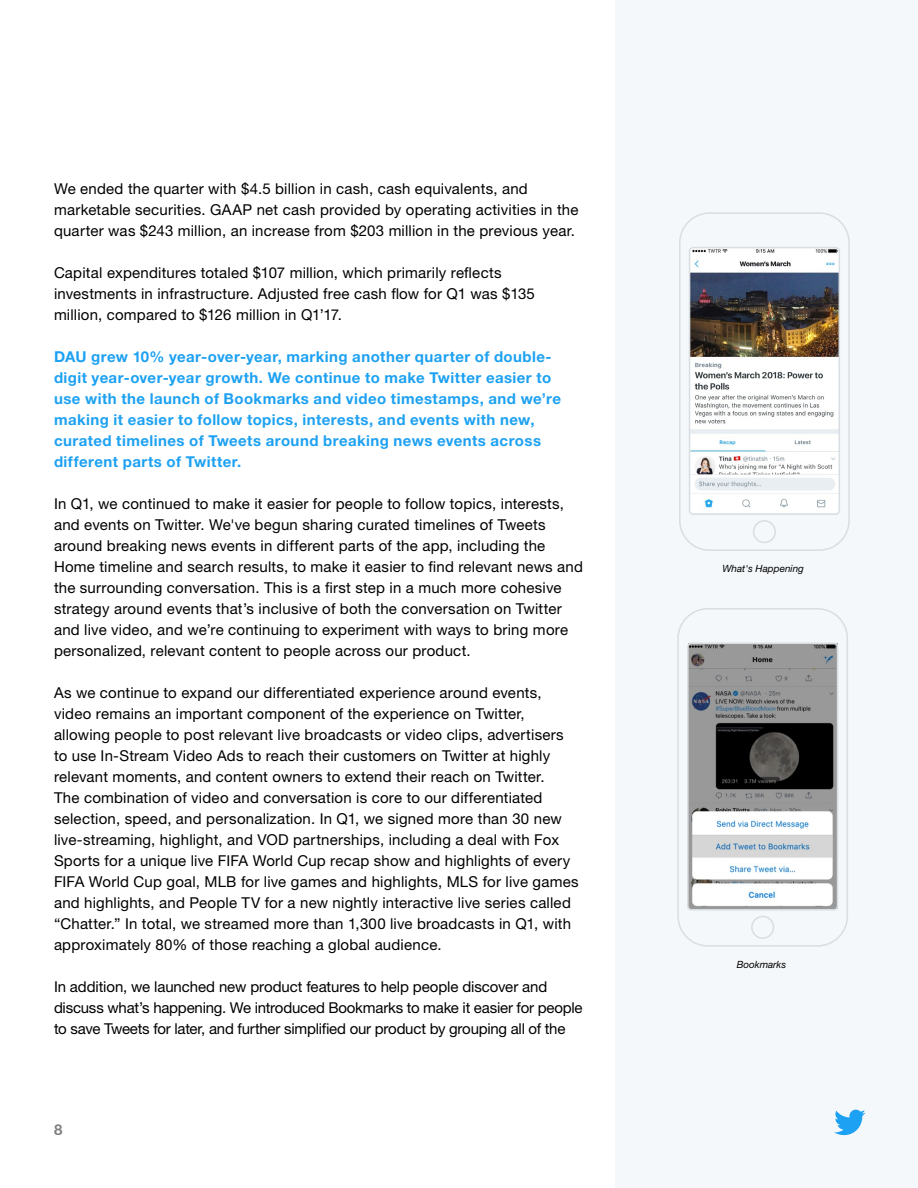
<style>
.page{position:relative;width:918px;height:1188px;background:#fff}
.page>*{position:absolute;margin:0;border:0;box-sizing:border-box;transform-origin:0 0}
.t1{font:15px/21px "Helvetica Neue LT Pro";letter-spacing:.015em;color:#000}
.t2{font:700 15px/21px "Helvetica Neue LT Pro";letter-spacing:.03em;color:#1da1f2}
.t3{font:15px/21px "Helvetica Neue LT Pro";letter-spacing:-.015em;color:#000}
.t4{font:700 15px "Helvetica Neue LT Pro";color:#000}
.t5{font:italic 9.9px "Helvetica Neue LT Pro";color:#000}
</style>
<div class="page">
<div style="left:615px;top:0;width:303px;height:1188px;background:#f5f8fa"></div>
<svg style="left:834px;top:1110px;width:32px;height:25px"></svg>
<img style="left:692px;top:250px;width:145px;height:258px">
<div style="left:679px;top:212px;width:171px;height:339px;border:2px solid #d9dee2;border-radius:30px"></div>
<div style="left:753px;top:520px;width:23px;height:23px;border:2px solid #d9dee2;border-radius:50%"></div>
<div style="left:689px;top:247px;width:151px;height:268px;border:2px solid #d9dee2;border-radius:4px"></div>
<img style="left:690px;top:645px;width:145px;height:263px">
<div style="left:677px;top:608px;width:171px;height:339px;border:2px solid #d9dee2;border-radius:30px"></div>
<div style="left:751px;top:916px;width:23px;height:23px;border:2px solid #d9dee2;border-radius:50%"></div>
<div style="left:687px;top:642px;width:151px;height:269px;border:2px solid #d9dee2;border-radius:4px"></div>
<p class="t1" style="left:54px;top:178px;width:526px">We ended the quarter with $4.5 billion in cash, cash equivalents, and marketable securities. GAAP net cash provided by operating activities in the quarter was $243 million, an increase from $203 million in the previous year.</p>
<p class="t1" style="left:54px;top:262px;width:483px">Capital expenditures totaled $107 million, which primarily reflects investments in infrastructure. Adjusted free cash flow for Q1 was $135 million, compared to $126 million in Q1’17.</p>
<p class="t2" style="left:54px;top:346px;width:508px">DAU grew 10% year-over-year, marking another quarter of double&shy;digit year-over-year growth. We continue to make Twitter easier to use with the launch of Bookmarks and video timestamps, and we’re making it easier to follow topics, interests, and events with new, curated timelines of Tweets around breaking news events across different parts of Twitter.</p>
<p class="t1" style="left:54px;top:493px;width:531px">In Q1, we continued to make it easier for people to follow topics, interests, and events on Twitter. We've begun sharing curated timelines of Tweets around breaking news events in different parts of the app, including the Home timeline and search results, to make it easier to find relevant news and the surrounding conversation. This is a first step in a much more cohesive strategy around events that’s inclusive of both the conversation on Twitter and live video, and we’re continuing to experiment with ways to bring more personalized, relevant content to people across our product.</p>
<p class="t1" style="left:54px;top:682px;width:526px">As we continue to expand our differentiated experience around events, video remains an important component of the experience on Twitter, allowing people to post relevant live broadcasts or video clips, advertisers to use In-Stream Video Ads to reach their customers on Twitter at highly relevant moments, and content owners to extend their reach on Twitter.<br>The combination of video and conversation is core to our differentiated selection, speed, and personalization. In Q1, we signed more than 30 new live-streaming, highlight, and VOD partnerships, including a deal with Fox Sports for a unique live FIFA World Cup recap show and highlights of every FIFA World Cup goal, MLB for live games and highlights, MLS for live games and highlights, and People TV for a new nightly interactive live series called “Chatter.” In total, we streamed more than 1,300 live broadcasts in Q1, with approximately 80% of those reaching a global audience.</p>
<p class="t3" style="left:54px;top:976px;width:530px">In addition, we launched new product features to help people discover and discuss what’s happening. We introduced Bookmarks to make it easier for people to save Tweets for later, and further simplified our product by grouping all of the</p>
<p class="t4" style="left:54px;top:1120px;width:10px">8</p>
<p class="t5" style="left:722px;top:563px;width:83px">What's Happening</p>
<p class="t5" style="left:737px;top:958px;width:51px">Bookmarks</p>
</div>
